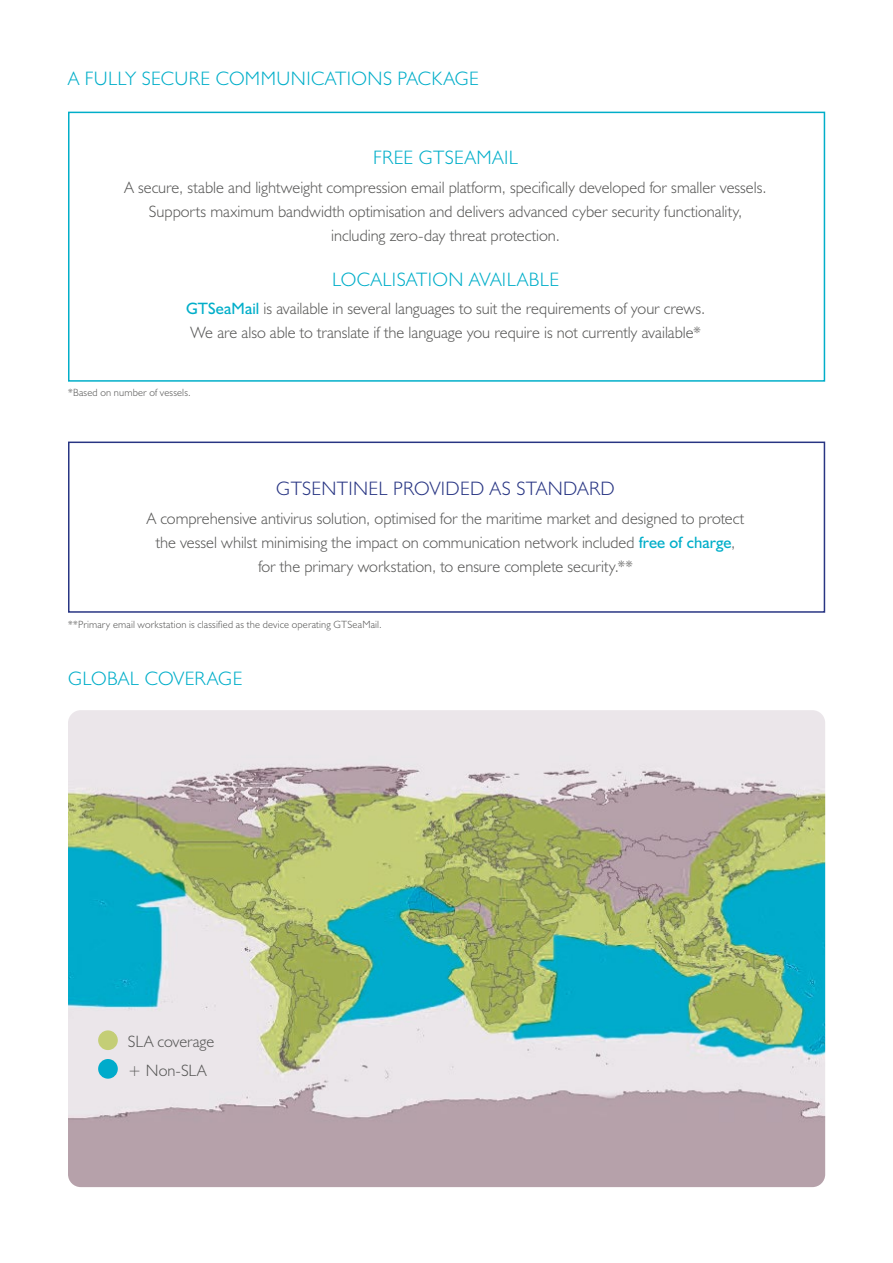
<style>
.page{position:relative;width:893px;height:1263px;background:#fff}
.page>*{position:absolute;margin:0;border:0;box-sizing:border-box;transform-origin:0 0}
.t1{font:300 19.5px "Humanist 521 BT";letter-spacing:.02em;color:#00aec9}
.t2{font:300 19.5px "Humanist 521 BT";letter-spacing:.015em;color:#283583}
.t3{font:300 16.5px/24px "Humanist 521 BT";color:#575756;text-align:center}
.t4{font:300 10.5px "Humanist 521 BT";letter-spacing:.015em;color:#575756}
.s1{font-weight:400;color:#00aec9}
</style>
<div class="page">
<div style="left:68px;top:112px;width:757px;height:270px;background:#fff;border:2px solid #00aec9"></div>
<div style="left:68px;top:442px;width:757px;height:171px;background:#fff;border:2px solid #283583"></div>
<img style="left:68px;top:710px;width:757px;height:477px">
<div style="left:98px;top:1030px;width:20px;height:20px;background:#c4ce76;border-radius:50%"></div>
<div style="left:98px;top:1059px;width:20px;height:20px;background:#00abcb;border-radius:50%"></div>
<p class="t1" style="left:68px;top:66px;width:412px">A FULLY SECURE COMMUNICATIONS PACKAGE</p>
<p class="t1" style="left:373px;top:146px;width:146px">FREE GTSEAMAIL</p>
<p class="t3" style="left:125px;top:175px;width:643px">A secure, stable and lightweight compression email platform, specifically developed for smaller vessels.<br>Supports maximum bandwidth optimisation and delivers advanced cyber security functionality, including zero-day threat protection.</p>
<p class="t1" style="left:332px;top:267px;width:228px">LOCALISATION AVAILABLE</p>
<p class="t3" style="left:186px;top:296px;width:521px;text-align:left"><span class="s1">GTSeaMail</span> is available in several languages to suit the requirements of your crews.<br>We are also able to translate if the language you require is not currently available*</p>
<p class="t4" style="left:68px;top:386px;width:124px">*Based on number of vessels.</p>
<p class="t2" style="left:276px;top:477px;width:340px">GTSENTINEL PROVIDED AS STANDARD</p>
<p class="t3" style="left:147px;top:506px;width:599px">A comprehensive antivirus solution, optimised for the maritime market and designed to protect the vessel whilst minimising the impact on communication network included <span class="s1">free of charge</span>, for the primary workstation, to ensure complete security.**</p>
<p class="t4" style="left:68px;top:618px;width:315px">**Primary email workstation is classified as the device operating GTSeaMail.</p>
<p class="t1" style="left:68px;top:666px;width:176px">GLOBAL COVERAGE</p>
<p class="t3" style="left:128px;top:1027px;width:88px;line-height:28.7px;text-align:left">SLA coverage + Non-SLA</p>
</div>
